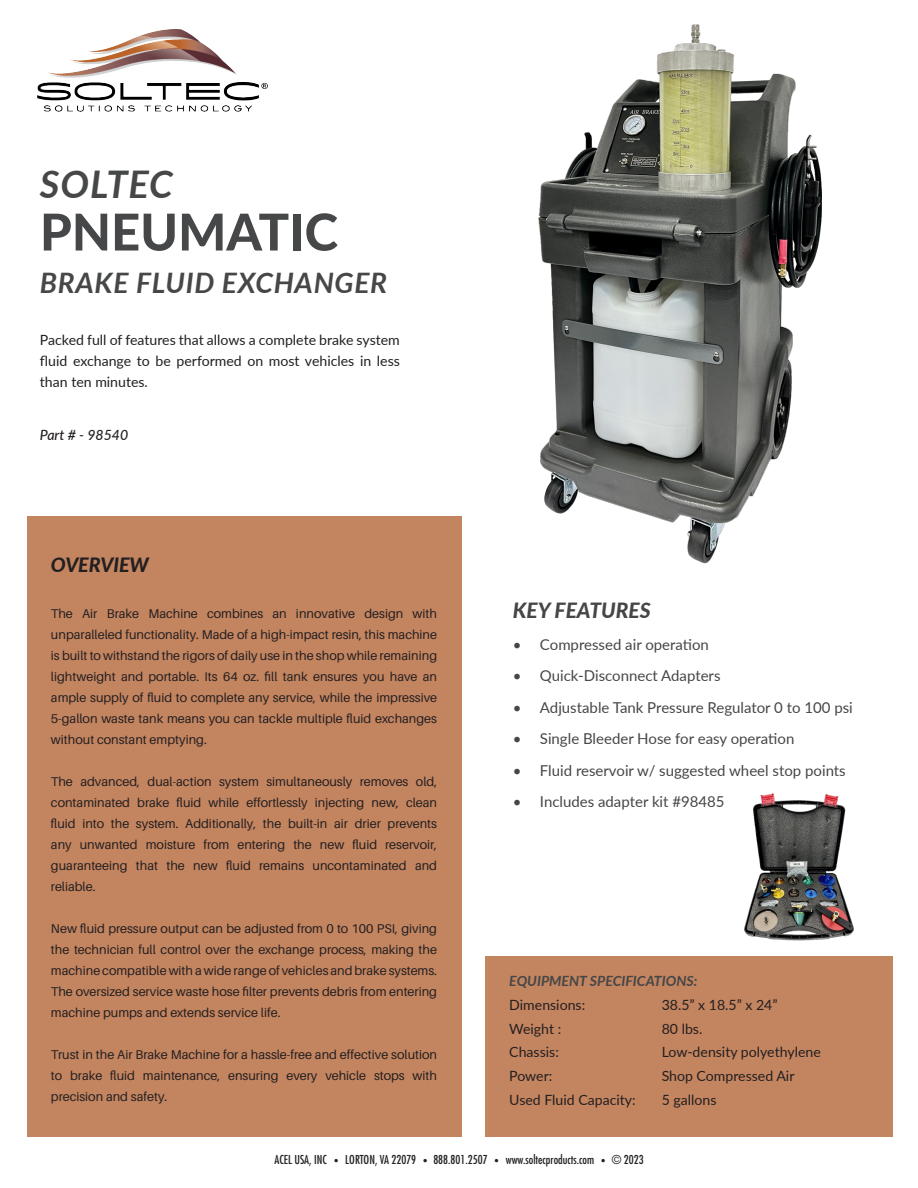
<style>
.page{position:relative;width:918px;height:1188px;background:#fff}
.page>*{position:absolute;margin:0;border:0;box-sizing:border-box;transform-origin:0 0}
.t1{font:800 50.85px "Lato";color:#464748}
.t2{font:italic 700 38.1px "Lato";letter-spacing:.025em;color:#464748}
.t3{font:italic 700 28.2px "Lato";letter-spacing:.025em;color:#464748}
.t4{font:italic 800 21px "Lato";color:#454647}
.t5{font:italic 800 19.8px "Lato";color:#231f20}
.t6{font:15px "Lato";color:#454647}
.H2{font:14.1px "Lato";color:#231f20}
.Intro_text{font:14.1px/21px "Lato";color:#231f20;text-align:justify}
.Intro_text-2{font:italic 700 14.1px "Lato";color:#454647}
.Intro_text-3{font:italic 500 14.1px "Lato";color:#231f20}
.Body_copy_left{font:12.75px/21px "Aileron";color:#231f20;text-align:justify}
.t7{font:condensed 12px "Futura Std";color:#212224}
.s1{font-size:9px}
</style>
<div class="page">
<img style="left:38px;top:29px;width:229px;height:82px">
<img style="left:538px;top:24px;width:284px;height:540px">
<div style="left:27px;top:516px;width:434px;height:621px;background:#c38460"></div>
<div style="left:485px;top:956px;width:408px;height:180px;background:#c38460"></div>
<img style="left:744px;top:793px;width:110px;height:148px">
<h1 class="t2" style="left:40px;top:156px;width:135px">SOLTEC</h1>
<h1 class="t1" style="left:40px;top:194px;width:300px">PNEUMATIC</h1>
<h1 class="t3" style="left:40px;top:262px;width:349px">BRAKE FLUID EXCHANGER</h1>
<p class="Intro_text" style="left:40px;top:329px;width:361px">Packed full of features that allows a complete brake system fluid exchange to be performed on most vehicles in less than ten minutes.</p>
<p class="Intro_text-3" style="left:40px;top:424px;width:90px">Part # - 98540</p>
<h3 class="t5" style="left:51px;top:550px;width:99px">OVERVIEW</h3>
<p class="Body_copy_left" style="left:51px;top:603px;width:388px">The Air Brake Machine combines an innovative design with unparalleled functionality. Made of a high-impact resin, this machine is built to withstand the rigors of daily use in the shop while remaining lightweight and portable. Its 64 oz. fill tank ensures you have an ample supply of fluid to complete any service, while the impressive 5-gallon waste tank means you can tackle multiple fluid exchanges without constant emptying.</p>
<p class="Body_copy_left" style="left:51px;top:771px;width:388px">The advanced, dual-action system simultaneously removes old, contaminated brake fluid while effortlessly injecting new, clean fluid into the system. Additionally, the built-in air drier prevents any unwanted moisture from entering the new fluid reservoir, guaranteeing that the new fluid remains uncontaminated and reliable.</p>
<p class="Body_copy_left" style="left:51px;top:918px;width:388px">New fluid pressure output can be adjusted from 0 to 100 PSI, giving the technician full control over the exchange process, making the machine compatible with a wide range of vehicles and brake systems.<br>The oversized service waste hose filter prevents debris from entering machine pumps and extends service life.</p>
<p class="Body_copy_left" style="left:51px;top:1044px;width:388px">Trust in the Air Brake Machine for a hassle-free and effective solution to brake fluid maintenance, ensuring every vehicle stops with precision and safety.</p>
<h1 class="t4" style="left:513px;top:595px;width:139px">KEY FEATURES</h1>
<p class="t6" style="left:513px;top:633px;width:198px">• Compressed air operation</p>
<p class="t6" style="left:513px;top:665px;width:209px">• Quick-Disconnect Adapters</p>
<p class="t6" style="left:513px;top:696px;width:341px">• Adjustable Tank Pressure Regulator 0 to 100 psi</p>
<p class="t6" style="left:513px;top:728px;width:283px">• Single Bleeder Hose for easy operation</p>
<p class="t6" style="left:513px;top:759px;width:334px">• Fluid reservoir w/ suggested wheel stop points</p>
<p class="t6" style="left:513px;top:791px;width:213px">• Includes adapter kit #98485</p>
<p class="Intro_text-2" style="left:509px;top:970px;width:190px">EQUIPMENT SPECIFICATIONS:</p>
<p class="H2" style="left:509px;top:994px;width:77px">Dimensions:</p>
<p class="H2" style="left:662px;top:994px;width:117px">38.5” x 18.5” x 24”</p>
<p class="H2" style="left:509px;top:1018px;width:53px">Weight :</p>
<p class="H2" style="left:662px;top:1018px;width:42px">80 lbs.</p>
<p class="H2" style="left:509px;top:1042px;width:51px">Chassis:</p>
<p class="H2" style="left:662px;top:1042px;width:161px">Low-density polyethylene</p>
<p class="H2" style="left:509px;top:1066px;width:45px">Power:</p>
<p class="H2" style="left:662px;top:1066px;width:134px">Shop Compressed Air</p>
<p class="H2" style="left:509px;top:1090px;width:128px">Used Fluid Capacity:</p>
<p class="H2" style="left:662px;top:1090px;width:56px">5 gallons</p>
<h1 class="t7" style="left:274px;top:1152px;width:371px">ACEL USA, INC <span class="s1">•</span> LORTON, VA 22079 <span class="s1">•</span> 888.801.2507 <span class="s1">•</span> www.soltecproducts.com <span class="s1">•</span> © 2023</h1>
</div>
